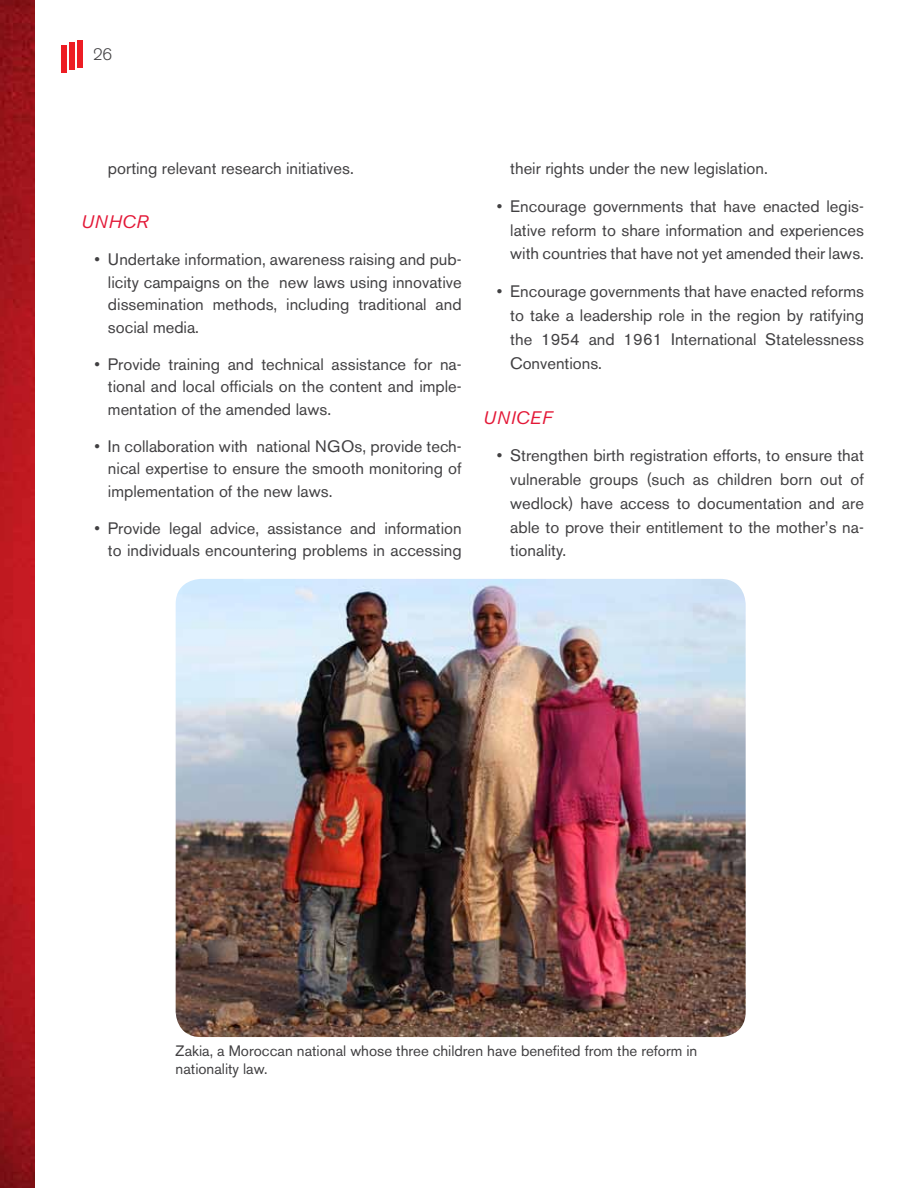
<style>
.page{position:relative;width:918px;height:1188px;background:#fff}
.page>*{position:absolute;margin:0;border:0;box-sizing:border-box;transform-origin:0 0}
.t1{font:italic 18px "Akzidenz Grotesk BE";letter-spacing:.04em;color:#e31837}
.t2{font:16.5px/23.9px "Akzidenz Grotesk BE";color:#414042;text-align:justify}
.t3{font:300 16.5px "Akzidenz Grotesk BE";color:#414042}
.t4{font:15px/18px "Akzidenz Grotesk BE";color:#414042}
</style>
<div class="page">
<img style="left:0;top:0;width:34px;height:1188px">
<div style="left:69px;top:42px;width:6px;height:28px;background:#ed1d24"></div>
<div style="left:62px;top:45px;width:5px;height:28px;background:#ed1d24"></div>
<div style="left:77px;top:40px;width:6px;height:28px;background:#ed1d24"></div>
<img style="left:176px;top:579px;width:570px;height:458px">
<p class="t3" style="left:93px;top:45px;width:21px">26</p>
<p class="t2" style="left:108px;top:157px;width:247px">porting relevant research initiatives.</p>
<p class="t1" style="left:81px;top:211px;width:69px">UNHCR</p>
<p class="t2" style="left:108px;top:248px;width:355px;line-height:22.8px;text-indent:-13px">• Undertake information, awareness raising and pub&shy;licity campaigns on the new laws using innovative dissemination methods, including traditional and social media.</p>
<p class="t2" style="left:108px;top:352px;width:355px;line-height:22.8px;text-indent:-13px">• Provide training and technical assistance for na&shy;tional and local officials on the content and imple&shy;mentation of the amended laws.</p>
<p class="t2" style="left:108px;top:434px;width:355px;line-height:22.8px;text-indent:-13px">• In collaboration with national NGOs, provide tech&shy;nical expertise to ensure the smooth monitoring of implementation of the new laws.</p>
<p class="t2" style="left:94px;top:516px;width:369px;line-height:22.8px;text-align:right">• Provide legal advice, assistance and information to individuals encountering problems in accessing</p>
<p class="t2" style="left:510px;top:157px;width:259px">their rights under the new legislation.</p>
<p class="t2" style="left:510px;top:194px;width:355px;text-indent:-13px">• Encourage governments that have enacted legis&shy;lative reform to share information and experiences with countries that have not yet amended their laws.</p>
<p class="t2" style="left:510px;top:279px;width:355px;text-indent:-13px">• Encourage governments that have enacted reforms to take a leadership role in the region by ratifying the 1954 and 1961 International Statelessness Conventions.</p>
<p class="t1" style="left:483px;top:406px;width:70px">UNICEF</p>
<p class="t2" style="left:510px;top:443px;width:355px;text-indent:-13px">• Strengthen birth registration efforts, to ensure that vulnerable groups (such as children born out of wedlock) have access to documentation and are able to prove their entitlement to the mother’s na&shy;tionality.</p>
<p class="t4" style="left:176px;top:1042px;width:523px">Zakia, a Moroccan national whose three children have benefited from the reform in nationality law.</p>
</div>
